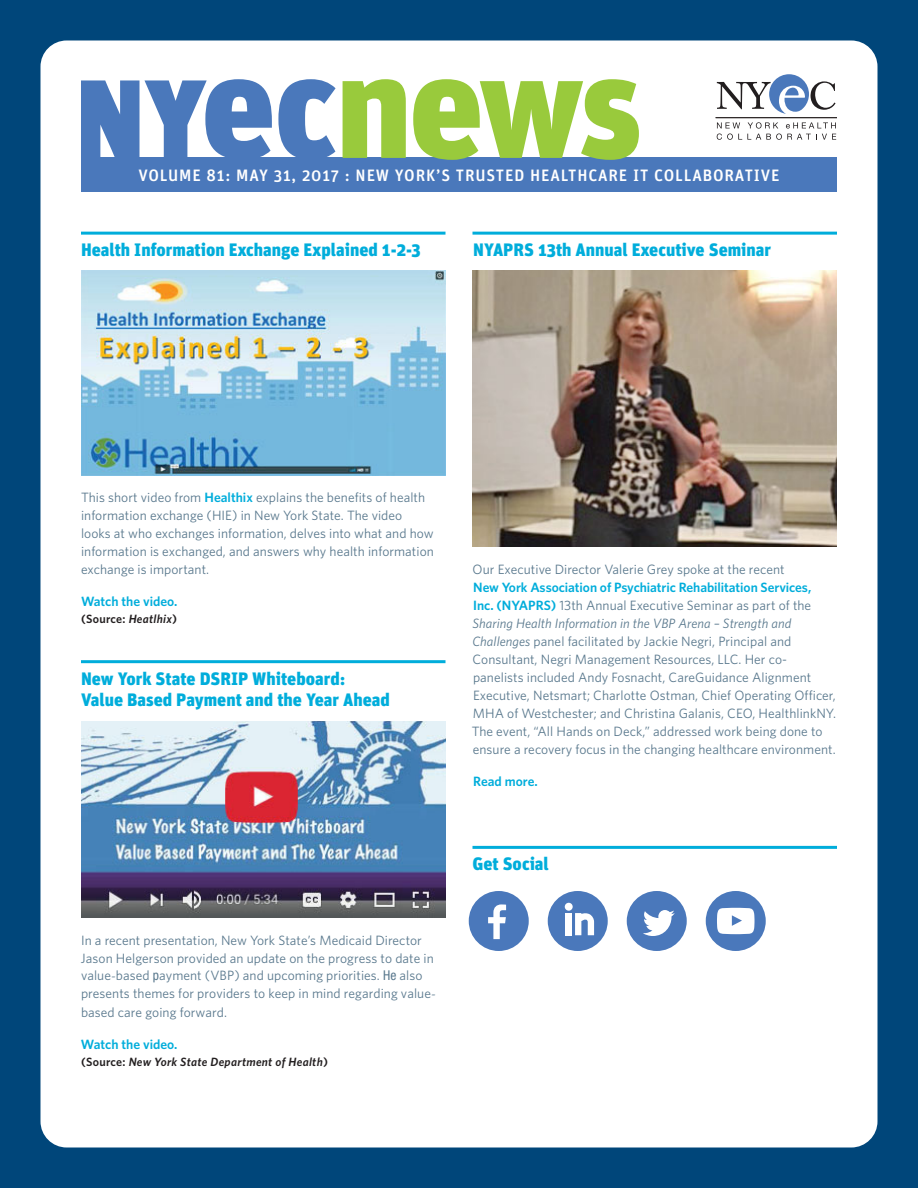
<style>
.page{position:relative;width:918px;height:1188px;background:#00467a}
.page>*{position:absolute;margin:0;border:0;box-sizing:border-box;transform-origin:0 0}
.t1{font:900 18px/21px "Unit";color:#00addb}
.t2{font:500 16.5px "Unit";letter-spacing:.05em;color:#fff}
.t3{font:13.5px/18px "Whitney";letter-spacing:.005em;color:#59788d}
.t4{font:600 13.5px "Whitney";color:#00addb}
.t5{font:italic 600 12px "Whitney";letter-spacing:.025em;color:#231f20}
.t6{font:600 12px "Whitney";letter-spacing:.025em;color:#231f20}
.s1{font-weight:600;color:#00addb}
.s2{font-style:italic}
.s3{font-family:"Minion Pro"}
.s4{font-family:"Helvetica Neue LT Std";font-stretch:condensed}
.s5{font-style:normal}
</style>
<div class="page">
<div style="left:40px;top:40px;width:837px;height:1108px;background:#fff;border-radius:26px"></div>
<div style="left:81px;top:158px;width:756px;height:34px;background:#4a78bb"></div>
<hr style="left:716px;top:117px;width:121px;height:1px;background:#2e2929">
<svg style="left:717px;top:74px;width:119px;height:40px"></svg>
<svg style="left:717px;top:122px;width:119px;height:18px"></svg>
<svg style="left:278px;top:79px;width:58px;height:79px"></svg>
<svg style="left:343px;top:79px;width:63px;height:79px"></svg>
<svg style="left:413px;top:79px;width:226px;height:81px"></svg>
<svg style="left:81px;top:79px;width:191px;height:79px"></svg>
<hr style="left:81px;top:232px;width:365px;height:3px;background:#00addb">
<hr style="left:81px;top:660px;width:365px;height:3px;background:#00addb">
<img style="left:81px;top:270px;width:365px;height:205px">
<img style="left:81px;top:722px;width:365px;height:196px">
<hr style="left:472px;top:232px;width:365px;height:3px;background:#00addb">
<img style="left:472px;top:270px;width:365px;height:276px">
<hr style="left:472px;top:846px;width:365px;height:3px;background:#00addb">
<div style="left:469px;top:891px;width:60px;height:60px;background:#4a78bb;border-radius:50%"></div>
<div style="left:548px;top:891px;width:60px;height:60px;background:#4a78bb;border-radius:50%"></div>
<div style="left:627px;top:891px;width:60px;height:60px;background:#4a78bb;border-radius:50%"></div>
<div style="left:706px;top:891px;width:60px;height:60px;background:#4a78bb;border-radius:50%"></div>
<svg style="left:643px;top:910px;width:32px;height:26px"></svg>
<svg style="left:488px;top:904px;width:18px;height:35px"></svg>
<div style="left:566px;top:913px;width:6px;height:22px;background:#fff"></div>
<svg style="left:575px;top:913px;width:19px;height:22px"></svg>
<div style="left:565px;top:903px;width:8px;height:8px;background:#fff;border-radius:50%"></div>
<svg style="left:717px;top:908px;width:38px;height:26px"></svg>
<p class="t2" style="left:138px;top:169px;width:643px">VOLUME 81: MAY 31, 2017 : NEW YORK’S TRUSTED HEALTHCARE IT COLLABORATIVE</p>
<h2 class="t1" style="left:81px;top:241px;width:341px">Health Information Exchange Explained 1-2-3</h2>
<h2 class="t1" style="left:473px;top:241px;width:299px">NYAPRS 13th Annual Executive Seminar</h2>
<p class="t3" style="left:81px;top:490px;width:354px">This short video from <span class="s1">Healthix</span> explains the benefits of health information exchange (HIE) in New York State. The video looks at who exchanges information, delves into what and how information is exchanged, and answers why health information exchange is important.</p>
<p class="t4" style="left:81px;top:596px;width:98px">Watch the video.</p>
<p class="t6" style="left:81px;top:615px;width:98px">(Source: <span class="s2">Heatlhix</span>)</p>
<h2 class="t1" style="left:81px;top:669px;width:310px">New York State DSRIP Whiteboard:<br>Value Based Payment and the Year Ahead</h2>
<p class="t3" style="left:81px;top:933px;width:354px;line-height:17.4px">In a recent presentation, New York State’s Medicaid Director<br>Jason Helgerson provided an update on the progress to date in value<span class="s3">-</span>based <span class="s4">p</span>ayment (VBP) and upcoming priorities. <span class="s4">He</span> also</p>
<p class="t3" style="left:81px;top:985px;width:356px;line-height:19px">presents themes for providers to keep in mind regarding value&shy;based care going forward.</p>
<p class="t4" style="left:81px;top:1039px;width:98px">Watch the video.</p>
<p class="t5" style="left:81px;top:1057px;width:248px"><span class="s5">(Source:</span> New York State Department of Health<span class="s5">)</span></p>
<p class="t3" style="left:472px;top:562px;width:366px">Our Executive Director Valerie Grey spoke at the recent<br><span class="s1">New York Association of Psychiatric Rehabilitation Services,<br>Inc. (NYAPRS)</span> 13th Annual Executive Seminar as part of the <span class="s2">Sharing Health Information in the VBP Arena – Strength and Challenges</span> panel facilitated by Jackie Negri, Principal and Consultant, Negri Management Resources, LLC. Her co&shy;panelists included Andy Fosnacht, CareGuidance Alignment Executive, Netsmart; Charlotte Ostman, Chief Operating Officer, MHA of Westchester; and Christina Galanis, CEO, HealthlinkNY.<br>The event, “All Hands on Deck,” addressed work being done to ensure a recovery focus in the changing healthcare environment.</p>
<p class="t4" style="left:473px;top:776px;width:66px">Read more.</p>
<h2 class="t1" style="left:472px;top:855px;width:78px">Get Social</h2>
</div>
